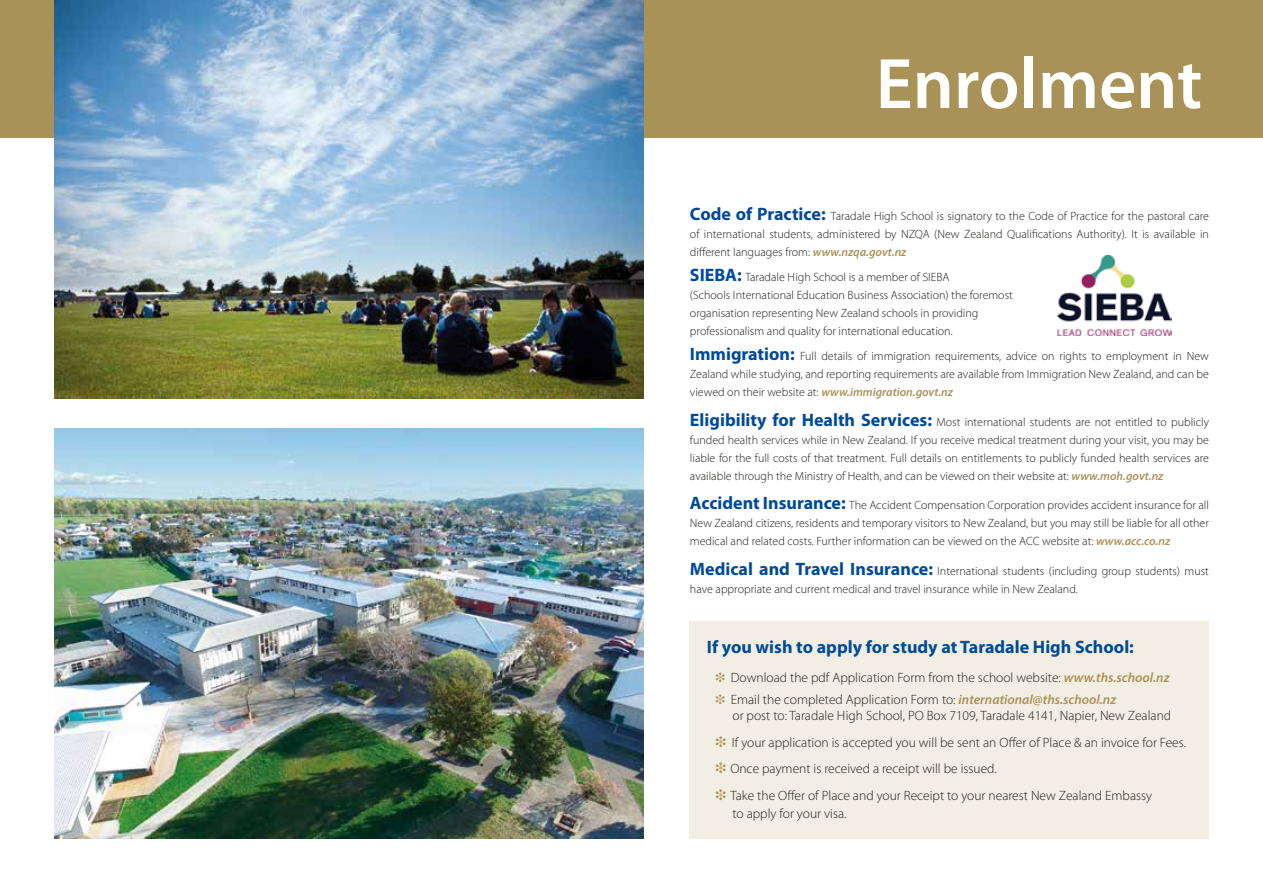
<style>
.page{position:relative;width:1263px;height:893px;background:#fff}
.page>*{position:absolute;margin:0;border:0;box-sizing:border-box;transform-origin:0 0}
.t1{font:600 72px "Myriad Pro";color:#fff}
.t2{font:700 18px "Myriad Pro";color:#004a9a}
.t3{font:300 13.5px/26.5px "Myriad Pro";color:#1d1d1b}
.t4{font:300 12px/18px "Myriad Pro";color:#1d1d1b;text-align:justify}
.s1{font-weight:700;font-size:18px;color:#004a9a}
.s2{font-weight:600;font-style:italic;color:#a99257}
</style>
<div class="page">
<div style="left:0;top:0;width:1263px;height:138px;background:#a99257"></div>
<div style="left:690px;top:621px;width:519px;height:218px;background:#f3eee3"></div>
<img style="left:54px;top:428px;width:589px;height:411px">
<img style="left:1058px;top:255px;width:113px;height:81px">
<img style="left:54px;top:0;width:589px;height:398px">
<h1 class="t1" style="left:876px;top:38px;width:328px">Enrolment</h1>
<p class="t4" style="left:690px;top:207px;width:520px"><span class="s1">Code of Practice:</span> Taradale High School is signatory to the Code of Practice for the pastoral care of international students, administered by NZQA (New Zealand Qualifications Authority). It is available in different languages from: <span class="s2">www.nzqa.govt.nz</span></p>
<p class="t4" style="left:690px;top:268px;width:324px;text-align:left"><span class="s1">SIEBA:</span> Taradale High School is a member of SIEBA<br>(Schools International Education Business Association) the foremost organisation representing New Zealand schools in providing professionalism and quality for international education.</p>
<p class="t4" style="left:690px;top:347px;width:520px"><span class="s1">Immigration:</span> Full details of immigration requirements, advice on rights to employment in New Zealand while studying, and reporting requirements are available from Immigration New Zealand, and can be viewed on their website at: <span class="s2">www.immigration.govt.nz</span></p>
<p class="t4" style="left:690px;top:413px;width:521px"><span class="s1">Eligibility for Health Services:</span> Most international students are not entitled to publicly funded health services while in New Zealand. If you receive medical treatment during your visit, you may be liable for the full costs of that treatment. Full details on entitlements to publicly funded health services are available through the Ministry of Health, and can be viewed on their website at: <span class="s2">www.moh.govt.nz</span></p>
<p class="t4" style="left:690px;top:496px;width:520px"><span class="s1">Accident Insurance:</span> The Accident Compensation Corporation provides accident insurance for all New Zealand citizens, residents and temporary visitors to New Zealand, but you may still be liable for all other medical and related costs. Further information can be viewed on the ACC website at: <span class="s2">www.acc.co.nz</span></p>
<p class="t4" style="left:690px;top:562px;width:520px"><span class="s1">Medical and Travel Insurance:</span> International students (including group students) must have appropriate and current medical and travel insurance while in New Zealand.</p>
<h2 class="t2" style="left:707px;top:636px;width:428px">If you wish to apply for study at Taradale High School:</h2>
<p class="t3" style="left:731px;top:667px;width:440px;line-height:21.8px">Download the pdf Application Form from the school website: <span class="s2">www.ths.school.nz<br></span>Email the completed Application Form to: <span class="s2">international@ths.school.nz</span></p>
<p class="t3" style="left:730px;top:702px;width:457px">or post to: Taradale High School, PO Box 7109, Taradale 4141, Napier, New Zealand<br>If your application is accepted you will be sent an Offer of Place &amp; an invoice for Fees.<br>Once payment is received a receipt will be issued.<br>Take the Offer of Place and your Receipt to your nearest New Zealand Embassy</p>
<p class="t3" style="left:732px;top:800px;width:116px">to apply for your visa.</p>
</div>
